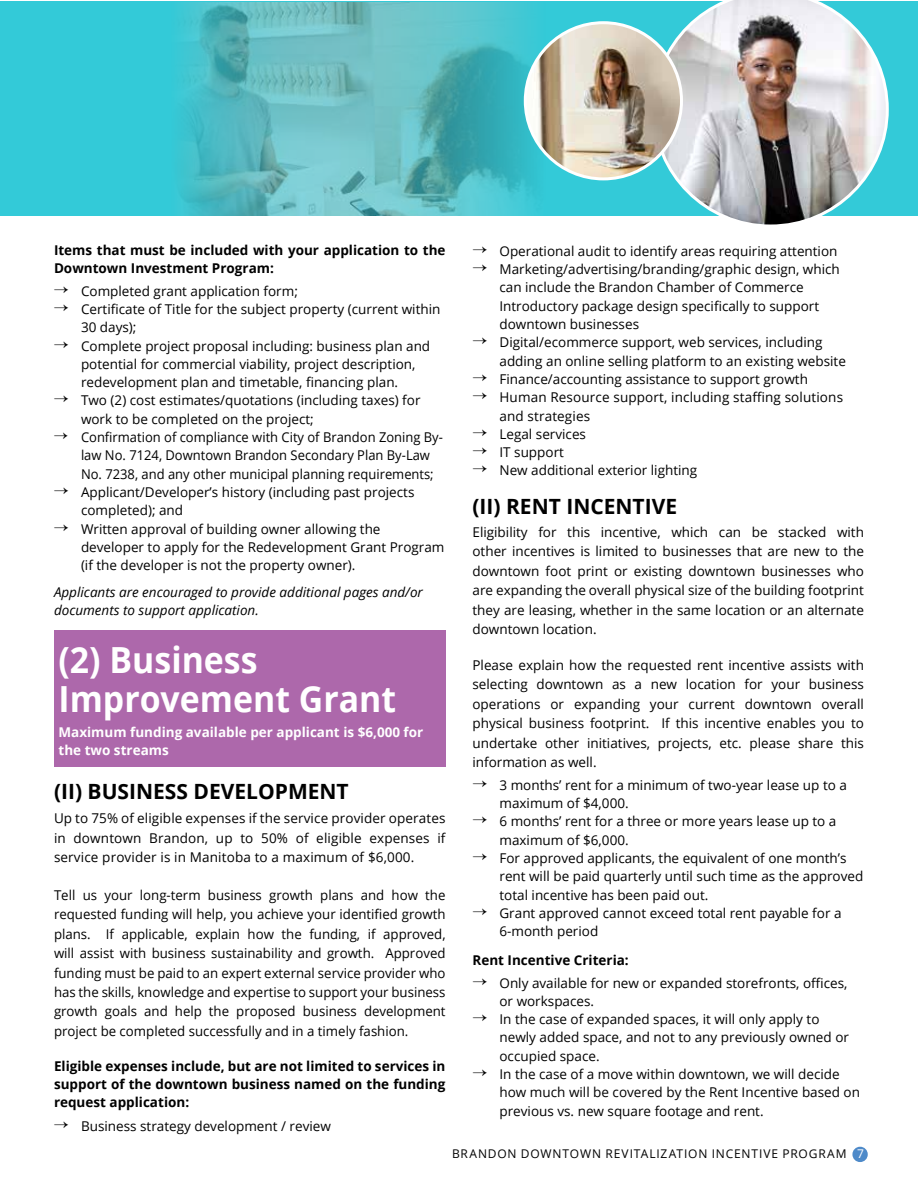
<style>
.page{position:relative;width:918px;height:1188px;background:#fff}
.page>*{position:absolute;margin:0;border:0;box-sizing:border-box;transform-origin:0 0}
.t1{font:700 36px/39px "Open Sans";color:#fff;scale:.94 1}
.t2{font:700 21px "Open Sans";color:#000}
.t3{font:13.5px/18.3px "Open Sans";color:#000}
.t4{font:700 13.5px/18.3px "Open Sans";color:#000}
.t5{font:13.5px/18.3px "Open Sans";color:#000;scale:.96 1}
.t6{font:italic 13.5px/18px "Open Sans";color:#000}
.t7{font:700 13.5px/18px "Open Sans";color:#fff}
.t8{font:12px "Open Sans";letter-spacing:.07em;color:#000}
.s1{color:#fff}
</style>
<div class="page">
<div style="left:852px;top:1147px;width:16px;height:15px;border:8px solid #4e8ac9;border-radius:50%"></div>
<div style="left:0;top:0;width:918px;height:216px;background:#33cad8"></div>
<div style="left:54px;top:630px;width:391px;height:137px;background:#ad68ab"></div>
<img style="left:180px;top:3px;width:365px;height:213px">
<img style="left:652px;top:0;width:237px;height:225px">
<img style="left:525px;top:23px;width:157px;height:156px;border-radius:78px">
<div style="left:524px;top:21px;width:159px;height:159px;border:3px solid #fff;border-radius:50%"></div>
<p class="t4" style="left:54px;top:241px;width:393px">Items that must be included with your application to the<br>Downtown Investment Program:</p>
<p class="t3" style="left:54px;top:281px;width:245px">→ Completed grant application form;</p>
<p class="t3" style="left:81px;top:300px;width:361px;text-indent:-27px">→ Certificate of Title for the subject property (current within<br>30 days);</p>
<p class="t3" style="left:81px;top:336px;width:351px;text-indent:-27px">→ Complete project proposal including: business plan and potential for commercial viability, project description, redevelopment plan and timetable, financing plan.</p>
<p class="t3" style="left:81px;top:391px;width:341px;text-indent:-27px">→ Two (2) cost estimates/quotations (including taxes) for work to be completed on the project;</p>
<p class="t5" style="left:81px;top:428px;width:379px;text-indent:-27px">→ Confirmation of compliance with City of Brandon Zoning By&shy;law N o. 7124, Downtown Brandon Secondary Plan By-Law<br>No. 7238, and any other municipal planning requirements;</p>
<p class="t3" style="left:81px;top:483px;width:335px;text-indent:-27px">→ Applicant/Developer’s history (including past projects completed); and</p>
<p class="t3" style="left:81px;top:519px;width:365px;text-indent:-27px">→ Written approval of building owner allowing the developer to apply for the Redevelopment Grant Program (if the developer is not the property owner).</p>
<p class="t6" style="left:54px;top:583px;width:370px">Applicants are encouraged to provide additional pages and/or documents to support application.</p>
<h1 class="t1" style="left:58px;top:639px;width:361px">(2) Business<br>Improvement Grant</h1>
<p class="t7" style="left:58px;top:723px;width:366px">Maximum funding available per applicant is $6,000 for the two streams</p>
<h2 class="t2" style="left:54px;top:777px;width:293px">(ii) Busi ness Development</h2>
<p class="t3" style="left:54px;top:808px;width:393px;line-height:19.5px;text-align:justify">Up to 75% of eligible expenses if the service provider operates in downtown Brandon, up to 50% of eligible expenses if service provider is in Manitoba to a maximum of $6,000.</p>
<p class="t3" style="left:54px;top:885px;width:393px;line-height:19.5px;text-align:justify">Tell us your long-term business growth plans and how the requested funding will help, you achieve your identified growth plans.</p>
<p class="t3" style="left:54px;top:924px;width:393px;line-height:19.5px;text-align:justify;text-indent:52px">If applicable, explain how the funding, if approved, will assist with business sustainability and growth. Approved funding must be paid to an expert external service provider who has the skills, knowledge and expertise to support your business growth goals and help the proposed business development project be completed successfully and in a timely fashion.</p>
<p class="t4" style="left:54px;top:1056px;width:393px;text-align:justify">Eligible expenses include, but are not limited to services in support of the downtown business named on the funding request application:</p>
<p class="t3" style="left:54px;top:1117px;width:278px">→ Business strategy development / review</p>
<p class="t3" style="left:472px;top:241px;width:367px">→ Operational audit to identify areas requiring attention</p>
<p class="t3" style="left:500px;top:260px;width:342px;text-indent:-27px">→ M arketing/advertising/branding/graphic design, which can include the Brandon Chamber of Commerce Introductory package design specifically to support downtown businesses</p>
<p class="t3" style="left:500px;top:333px;width:348px;text-indent:-27px">→ Digital/ecommerce support, web services, including adding an online selling platform to an existing website</p>
<p class="t3" style="left:472px;top:370px;width:337px">→ Finance/accounting assistance to support growth</p>
<p class="t3" style="left:500px;top:388px;width:345px;text-indent:-27px">→ Human Resource support, including staffing solutions and strategies</p>
<p class="t3" style="left:472px;top:424px;width:115px">→ Legal services</p>
<p class="t3" style="left:472px;top:443px;width:93px">→ IT support</p>
<p class="t3" style="left:472px;top:461px;width:226px">→ New additional exterior lighting</p>
<h2 class="t2" style="left:472px;top:492px;width:206px">(ii) Rent Incentive</h2>
<p class="t3" style="left:472px;top:522px;width:393px;line-height:19.5px;text-align:justify">E ligibility for this incentive, which can be stacked with other incentives is limited to businesses that are new to the downtown foot print or existing downtown businesses who are expanding the overall physical size of the building footprint they are leasing, whether in the same location or an alternate downtown location.</p>
<p class="t3" style="left:472px;top:655px;width:393px;line-height:19.5px;text-align:justify">Please explain how the requested rent incentive assists with selecting downtown as a new location for your business operations or expanding your current downtown overall physical business footprint. If this incentive enables you to undertake other initiatives, projects, etc. please share this information as well.</p>
<p class="t3" style="left:500px;top:775px;width:349px;text-indent:-27px">→ 3 months’ rent for a minimum of two-year lease up to a maximum of $4,000.</p>
<p class="t3" style="left:500px;top:812px;width:339px;text-indent:-27px">→ 6 months’ rent for a three or more years lease up to a maximum of $6,000.</p>
<p class="t3" style="left:500px;top:849px;width:365px;text-indent:-27px">→ For approved applicants, the equivalent of one month’s rent will be paid quarterly until such time as the approved total incentive has been paid out.</p>
<p class="t3" style="left:500px;top:904px;width:344px;text-indent:-27px">→ Grant approved cannot exceed total rent payable for a<br>6-month period</p>
<p class="t4" style="left:472px;top:951px;width:158px">Rent Incentive Criteria:</p>
<p class="t3" style="left:500px;top:973px;width:350px;text-indent:-27px">→ Only available for new or expanded storefronts, offices, or workspaces.</p>
<p class="t3" style="left:500px;top:1010px;width:351px;text-indent:-27px">→ I n the case of expanded spaces, it will only apply to newly added space, and not to any previously owned or occupied space.</p>
<p class="t3" style="left:500px;top:1065px;width:362px;text-indent:-27px">→ I n the case of a move within downtown, we will decide how much will be covered by the Rent I ncentive based on previous vs. new square footage and rent.</p>
<p class="t8" style="left:452px;top:1146px;width:414px">Brandon Downtown Revitalization I ncentive Program <span class="s1">7</span></p>
</div>
